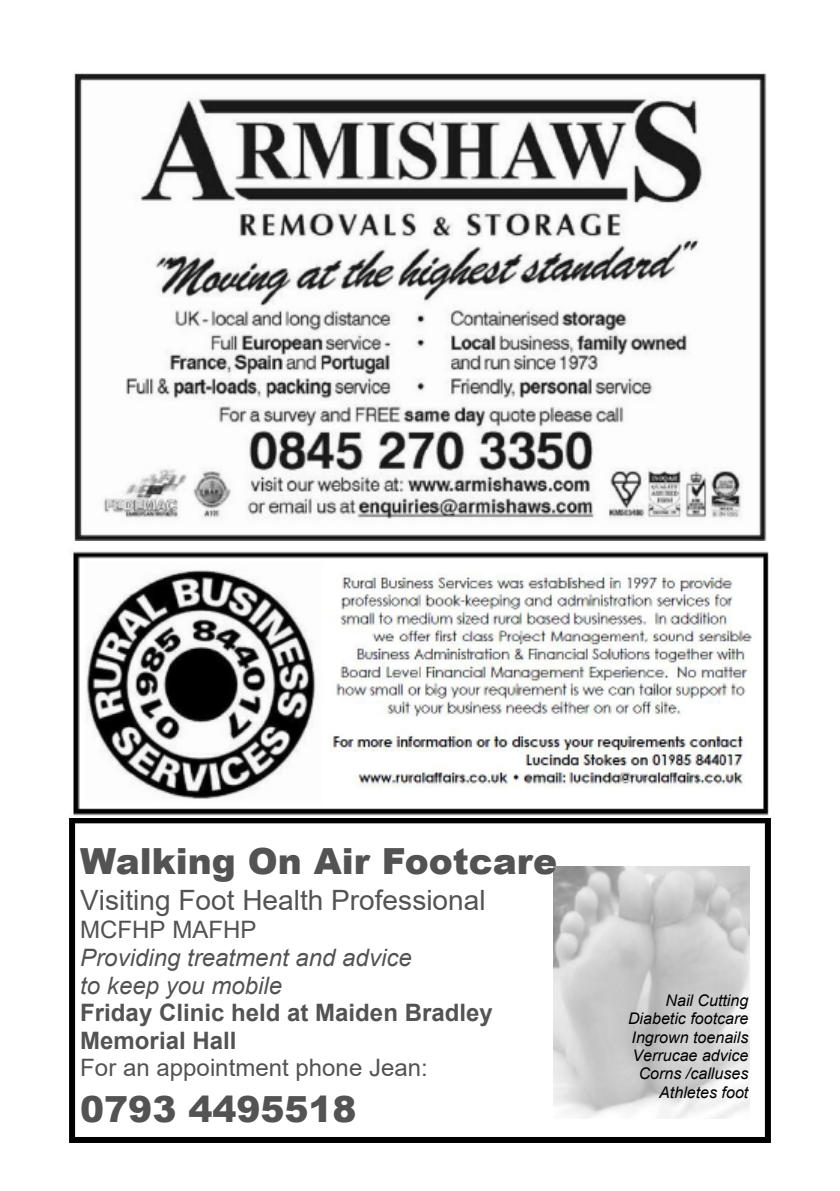
<style>
.page{position:relative;width:840px;height:1191px;background:#fff}
.page>*{position:absolute;margin:0;border:0;box-sizing:border-box;transform-origin:0 0}
.t1{font:900 36px "Arial";color:#535353}
.t2{font:28px "Arial";color:#535353}
.t3{font:700 24px/27.6px "Arial";color:#535353}
.t4{font:italic 24px/27.6px "Arial";color:#535353}
.t5{font:24px "Arial";color:#535353}
.t6{font:italic 16px/18.4px "Arial";color:#000;text-align:right}
</style>
<div class="page">
<img style="left:73px;top:551px;width:696px;height:265px">
<svg style="left:69px;top:818px;width:701px;height:325px"></svg>
<img style="left:74px;top:73px;width:693px;height:468px">
<h1 class="t1" style="left:80px;top:847px;width:478px">Walking On Air Footcare</h1>
<h2 class="t2" style="left:80px;top:889px;width:406px">Visiting Foot Health Professional</h2>
<h3 class="t5" style="left:80px;top:921px;width:177px">MCFHP MAFHP</h3>
<h3 class="t4" style="left:80px;top:946px;width:333px">Providing treatment and advice to keep you mobile</h3>
<h3 class="t3" style="left:80px;top:1001px;width:414px">Friday Clinic held at Maiden Bradley<br>Memorial Hall</h3>
<h3 class="t5" style="left:80px;top:1058px;width:349px">For an appointment phone Jean:</h3>
<h1 class="t1" style="left:80px;top:1095px;width:278px">0793 4495518</h1>
<p class="t6" style="left:627px;top:992px;width:122px">Nail Cutting<br>Diabetic footcare<br>Ingrown toenails<br>Verrucae advice<br>Corns /calluses<br>Athletes foot</p>
</div>
